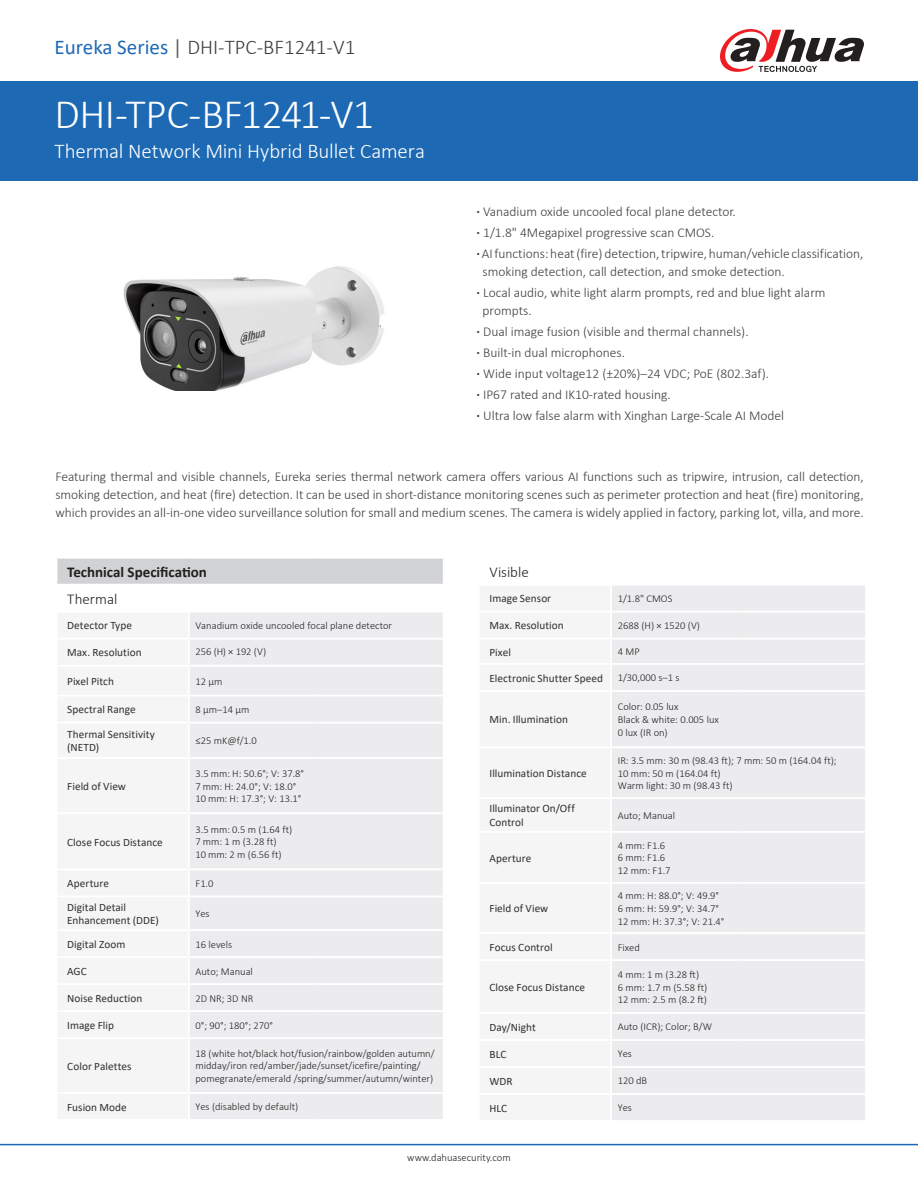
<style>
.page{position:relative;width:918px;height:1188px;background:#fff}
.page>*{position:absolute;margin:0;border:0;box-sizing:border-box;transform-origin:0 0}
.t1{font:300 42px "Calibri";letter-spacing:-.015em;color:#fff}
.t2{font:300 21px "Calibri";letter-spacing:-.005em;color:#fff}
.t3{font:300 21px "Calibri";color:#3e3e3f}
.t4{font:700 15px "Calibri";color:#231f20}
.表格大类{font:300 15px "Calibri";color:#231f20}
.t5{font:300 13.5px/18px "Calibri";color:#3e3e3f;text-align:justify}
.表格分类{font:11.25px/13.5px "Calibri";letter-spacing:.005em;color:#312f30}
.t6{font:300 10.5px/12.6px "Calibri";color:#231f20}
.s1{font-weight:400;color:#1e69b4}
.s2{font-weight:400;color:#636366}
.s3{font-weight:700}
</style>
<div class="page">
<div style="left:0;top:81px;width:918px;height:100px;background:#1e69b4"></div>
<hr style="left:0;top:1144px;width:918px;height:1px;background:#1e69b4">
<svg style="left:720px;top:29px;width:144px;height:43px"></svg>
<img style="left:123px;top:266px;width:262px;height:125px">
<svg style="left:57px;top:559px;width:386px;height:560px"></svg>
<hr style="left:189px;top:1092px;width:127px;height:2px;background:#fff">
<hr style="left:188px;top:1094px;width:2px;height:25px;background:#fff">
<hr style="left:316px;top:1092px;width:129px;height:2px;background:#fff">
<div style="left:612px;top:586px;width:253px;height:534px;background:#ececee"></div>
<hr style="left:611px;top:959px;width:128px;height:2px;background:#fff">
<hr style="left:739px;top:959px;width:128px;height:2px;background:#fff">
<hr style="left:611px;top:611px;width:128px;height:2px;background:#fff">
<hr style="left:739px;top:611px;width:128px;height:2px;background:#fff">
<hr style="left:611px;top:638px;width:128px;height:2px;background:#fff">
<hr style="left:739px;top:638px;width:128px;height:2px;background:#fff">
<hr style="left:611px;top:663px;width:128px;height:2px;background:#fff">
<hr style="left:739px;top:663px;width:128px;height:2px;background:#fff">
<hr style="left:611px;top:690px;width:128px;height:2px;background:#fff">
<hr style="left:739px;top:690px;width:128px;height:2px;background:#fff">
<hr style="left:611px;top:746px;width:128px;height:2px;background:#fff">
<hr style="left:739px;top:746px;width:128px;height:2px;background:#fff">
<hr style="left:611px;top:797px;width:128px;height:2px;background:#fff">
<hr style="left:739px;top:797px;width:128px;height:2px;background:#fff">
<hr style="left:611px;top:831px;width:128px;height:2px;background:#fff">
<hr style="left:739px;top:831px;width:128px;height:2px;background:#fff">
<hr style="left:611px;top:882px;width:128px;height:2px;background:#fff">
<hr style="left:739px;top:882px;width:128px;height:2px;background:#fff">
<hr style="left:611px;top:932px;width:128px;height:2px;background:#fff">
<hr style="left:739px;top:932px;width:128px;height:2px;background:#fff">
<hr style="left:611px;top:1012px;width:128px;height:2px;background:#fff">
<hr style="left:739px;top:1012px;width:128px;height:2px;background:#fff">
<hr style="left:611px;top:1039px;width:128px;height:2px;background:#fff">
<hr style="left:739px;top:1039px;width:128px;height:2px;background:#fff">
<hr style="left:611px;top:1066px;width:128px;height:2px;background:#fff">
<hr style="left:739px;top:1066px;width:128px;height:2px;background:#fff">
<hr style="left:611px;top:1093px;width:128px;height:2px;background:#fff">
<hr style="left:739px;top:1093px;width:128px;height:2px;background:#fff">
<p class="t3" style="left:55px;top:34px;width:302px"><span class="s1">Eureka Series</span> <span class="s2">|</span> DHI-TPC-BF1241-V1</p>
<p class="t1" style="left:55px;top:88px;width:321px">DHI-TPC-BF1241-V1</p>
<p class="t2" style="left:55px;top:138px;width:372px">Thermal Network Mini Hybrid Bullet Camera</p>
<p class="t5" style="left:477px;top:203px;width:261px"><span class="s3">·</span> Vanadium oxide uncooled focal plane detector.</p>
<p class="t5" style="left:477px;top:224px;width:239px"><span class="s3">·</span> 1/1.8" 4Megapixel progressive scan CMOS.</p>
<p class="t5" style="left:477px;top:245px;width:389px"><span class="s3">·</span> AI functions: heat (fire) detection, tripwire, human/vehicle classification,</p>
<p class="t5" style="left:483px;top:263px;width:304px">smoking detection, call detection, and smoke detection.</p>
<p class="t5" style="left:477px;top:284px;width:351px"><span class="s3">·</span> Local audio, white light alarm prompts, red and blue light alarm</p>
<p class="t5" style="left:483px;top:302px;width:51px">prompts.</p>
<p class="t5" style="left:477px;top:323px;width:274px"><span class="s3">·</span> Dual image fusion (visible and thermal channels).</p>
<p class="t5" style="left:477px;top:344px;width:150px"><span class="s3">·</span> Built-in dual microphones.</p>
<p class="t5" style="left:477px;top:365px;width:294px"><span class="s3">·</span> Wide input voltage12 (±20%)–24 VDC; PoE (802.3af).</p>
<p class="t5" style="left:477px;top:386px;width:196px"><span class="s3">·</span> IP67 rated and IK10-rated housing.</p>
<p class="t5" style="left:477px;top:407px;width:309px"><span class="s3">·</span> Ultra low false alarm with Xinghan Large-Scale AI Model</p>
<p class="t5" style="left:56px;top:467px;width:810px">Featuring thermal and visible channels, Eureka series thermal network camera offers various AI functions such as tripwire, intrusion, call detection, smoking detection, and heat (fire) detection. It can be used in short-distance monitoring scenes such as perimeter protection and heat (fire) monitoring, which provides an all-in-one video surveillance solution for small and medium scenes. The camera is widely applied in factory, parking lot, villa, and more.</p>
<p class="t4" style="left:67px;top:561px;width:141px">Technical Specification</p>
<p class="表格大类" style="left:67px;top:590px;width:52px">Thermal</p>
<p class="表格分类" style="left:67px;top:619px;width:66px">Detector Type</p>
<p class="t6" style="left:196px;top:619px;width:198px">Vanadium oxide uncooled focal plane detector</p>
<p class="表格分类" style="left:67px;top:646px;width:76px">Max. Resolution</p>
<p class="t6" style="left:196px;top:645px;width:72px">256 (H) × 192 (V)</p>
<p class="表格分类" style="left:67px;top:674px;width:48px">Pixel Pitch</p>
<p class="t6" style="left:196px;top:675px;width:29px">12 μm</p>
<p class="表格分类" style="left:67px;top:703px;width:70px">Spectral Range</p>
<p class="t6" style="left:196px;top:703px;width:55px">8 μm–14 μm</p>
<p class="表格分类" style="left:67px;top:727px;width:89px">Thermal Sensitivity (NETD)</p>
<p class="t6" style="left:196px;top:734px;width:63px">≤25 mK@f/1.0</p>
<p class="表格分类" style="left:67px;top:779px;width:60px">Field of View</p>
<p class="t6" style="left:196px;top:767px;width:110px">3.5 mm: H: 50.6°; V: 37.8°</p>
<p class="t6" style="left:196px;top:780px;width:102px">7 mm: H: 24.0°; V: 18.0°</p>
<p class="t6" style="left:196px;top:792px;width:107px">10 mm: H: 17.3°; V: 13.1°</p>
<p class="表格分类" style="left:67px;top:835px;width:97px">Close Focus Distance</p>
<p class="t6" style="left:196px;top:823px;width:98px">3.5 mm: 0.5 m (1.64 ft)</p>
<p class="t6" style="left:196px;top:835px;width:83px">7 mm: 1 m (3.28 ft)</p>
<p class="t6" style="left:196px;top:848px;width:88px">10 mm: 2 m (6.56 ft)</p>
<p class="表格分类" style="left:67px;top:876px;width:43px">Aperture</p>
<p class="t6" style="left:196px;top:877px;width:20px">F1.0</p>
<p class="表格分类" style="left:67px;top:900px;width:93px">Digital Detail<br>Enhancement (DDE)</p>
<p class="t6" style="left:196px;top:907px;width:16px">Yes</p>
<p class="表格分类" style="left:67px;top:937px;width:60px">Digital Zoom</p>
<p class="t6" style="left:196px;top:938px;width:38px">16 levels</p>
<p class="表格分类" style="left:67px;top:964px;width:21px">AGC</p>
<p class="t6" style="left:196px;top:965px;width:59px">Auto; Manual</p>
<p class="表格分类" style="left:67px;top:991px;width:77px">Noise Reduction</p>
<p class="t6" style="left:196px;top:992px;width:59px">2D NR; 3D NR</p>
<p class="表格分类" style="left:67px;top:1018px;width:48px">Image Flip</p>
<p class="t6" style="left:196px;top:1019px;width:79px">0°; 90°; 180°; 270°</p>
<p class="表格分类" style="left:67px;top:1059px;width:66px">Color Palettes</p>
<p class="t6" style="left:196px;top:1047px;width:241px">18 (white hot/black hot/fusion/rainbow/golden autumn/ midday/iron red/amber/jade/sunset/icefire/painting/ pomegranate/emerald /spring/summer/autumn/winter)</p>
<p class="表格分类" style="left:67px;top:1100px;width:61px">Fusion Mode</p>
<p class="t6" style="left:196px;top:1101px;width:104px">Yes (disabled by default)</p>
<p class="表格大类" style="left:490px;top:563px;width:41px">Visible</p>
<p class="表格分类" style="left:490px;top:592px;width:63px">Image Sensor</p>
<p class="t6" style="left:618px;top:592px;width:56px">1/1.8" CMOS</p>
<p class="表格分类" style="left:490px;top:619px;width:76px">Max. Resolution</p>
<p class="t6" style="left:618px;top:619px;width:84px">2688 (H) × 1520 (V)</p>
<p class="表格分类" style="left:490px;top:645px;width:23px">Pixel</p>
<p class="t6" style="left:618px;top:645px;width:23px">4 MP</p>
<p class="表格分类" style="left:490px;top:671px;width:115px">Electronic Shutter Speed</p>
<p class="t6" style="left:618px;top:671px;width:63px">1/30,000 s–1 s</p>
<p class="表格分类" style="left:490px;top:713px;width:80px">Min. Illumination</p>
<p class="t6" style="left:618px;top:701px;width:62px">Color: 0.05 lux</p>
<p class="t6" style="left:618px;top:713px;width:103px">Black &amp; white: 0.005 lux</p>
<p class="t6" style="left:618px;top:726px;width:51px">0 lux (IR on)</p>
<p class="表格分类" style="left:490px;top:766px;width:99px">Illumination Distance</p>
<p class="t6" style="left:618px;top:754px;width:220px">IR: 3.5 mm: 30 m (98.43 ft); 7 mm: 50 m (164.04 ft);</p>
<p class="t6" style="left:618px;top:767px;width:104px">10 mm: 50 m (164.04 ft)</p>
<p class="t6" style="left:618px;top:779px;width:116px">Warm light: 30 m (98.43 ft)</p>
<p class="表格分类" style="left:490px;top:802px;width:87px">Illuminator On/Off<br>Control</p>
<p class="t6" style="left:618px;top:809px;width:59px">Auto; Manual</p>
<p class="表格分类" style="left:490px;top:851px;width:43px">Aperture</p>
<p class="t6" style="left:618px;top:839px;width:49px">4 mm: F1.6</p>
<p class="t6" style="left:618px;top:851px;width:49px">6 mm: F1.6</p>
<p class="t6" style="left:618px;top:864px;width:54px">12 mm: F1.7</p>
<p class="表格分类" style="left:490px;top:901px;width:60px">Field of View</p>
<p class="t6" style="left:618px;top:889px;width:103px">4 mm: H: 88.0°; V: 49.9°</p>
<p class="t6" style="left:618px;top:902px;width:103px">6 mm: H: 59.9°; V: 34.7°</p>
<p class="t6" style="left:618px;top:915px;width:108px">12 mm: H: 37.3°; V: 21.4°</p>
<p class="表格分类" style="left:490px;top:940px;width:65px">Focus Control</p>
<p class="t6" style="left:618px;top:941px;width:24px">Fixed</p>
<p class="表格分类" style="left:490px;top:980px;width:97px">Close Focus Distance</p>
<p class="t6" style="left:618px;top:968px;width:83px">4 mm: 1 m (3.28 ft)</p>
<p class="t6" style="left:618px;top:981px;width:91px">6 mm: 1.7 m (5.58 ft)</p>
<p class="t6" style="left:618px;top:993px;width:91px">12 mm: 2.5 m (8.2 ft)</p>
<p class="表格分类" style="left:490px;top:1020px;width:48px">Day/Night</p>
<p class="t6" style="left:618px;top:1021px;width:96px">Auto (ICR); Color; B/W</p>
<p class="表格分类" style="left:490px;top:1047px;width:18px">BLC</p>
<p class="t6" style="left:618px;top:1048px;width:16px">Yes</p>
<p class="表格分类" style="left:490px;top:1074px;width:25px">WDR</p>
<p class="t6" style="left:618px;top:1075px;width:31px">120 dB</p>
<p class="表格分类" style="left:490px;top:1101px;width:19px">HLC</p>
<p class="t6" style="left:618px;top:1102px;width:16px">Yes</p>
<p class="t6" style="left:407px;top:1151px;width:105px">www.dahuasecurity.com</p>
</div>
